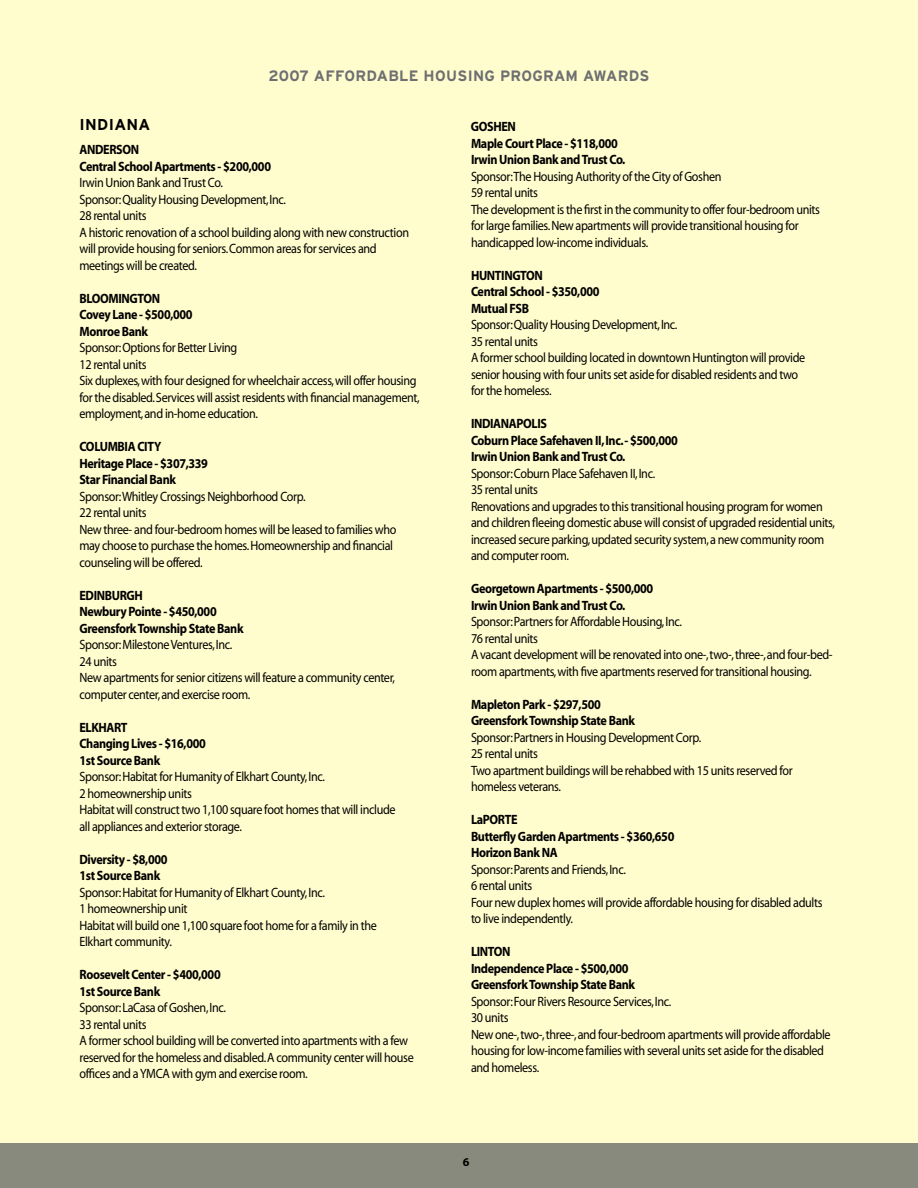
<style>
.page{position:relative;width:918px;height:1188px;background:#fffccd}
.page>*{position:absolute;margin:0;border:0;box-sizing:border-box;transform-origin:0 0}
.t1{font:700 15.75px "Interstate";letter-spacing:.02em;color:#000}
.t2{font:700 15px "Interstate";letter-spacing:.01em;color:#6d6f71}
.t3{font:13.5px/16.5px "Myriad";letter-spacing:-.03em;color:#000;scale:.9 1}
.t4{font:700 13.5px/16.5px "Myriad";letter-spacing:-.03em;color:#000;scale:.9 1}
.t5{font:700 12px "Myriad";color:#000}
</style>
<div class="page">
<div style="left:0;top:1143px;width:918px;height:45px;background:#898a7e"></div>
<p class="t2" style="left:269px;top:68px;width:68px">2007 AFFORDABLE</p>
<p class="t2" style="left:424px;top:68px;width:23px">HOUSING</p>
<p class="t2" style="left:500px;top:68px;width:23px">PROGRAM</p>
<p class="t2" style="left:583px;top:68px;width:35px">AWARDS</p>
<p class="t1" style="left:80px;top:116px;width:72px">INDIANA</p>
<p class="t4" style="left:80px;top:142px;width:214px">ANDERSON<br>Central School Apartments - $200,000</p>
<p class="t3" style="left:80px;top:175px;width:368px">Irwin Union Bank and Trust Co.<br>Sponsor: Quality Housing Development, Inc.<br>28 rental units<br>A historic renovation of a school building along with new construction will provide housing for seniors. Common areas for services and meetings will be created.</p>
<p class="t4" style="left:80px;top:291px;width:127px">BLOOMINGTON<br>Covey Lane - $500,000<br>Monroe Bank</p>
<p class="t3" style="left:80px;top:340px;width:379px">Sponsor: Options for Better Living<br>12 rental units<br>Six duplexes, with four designed for wheelchair access, will offer housing for the disabled. Services will assist residents with financial management, employment, and in-home education.</p>
<p class="t4" style="left:80px;top:439px;width:144px">COLUMBIA CITY<br>Heritage Place - $307,339<br>Star Financial Bank</p>
<p class="t3" style="left:80px;top:489px;width:354px">Sponsor:Whitley Crossings Neighborhood Corp.<br>22 rental units<br>New three- and four-bedroom homes will be leased to families who may choose to purchase the homes. Homeownership and financial counseling will be offered.</p>
<p class="t4" style="left:80px;top:588px;width:184px">EDINBURGH<br>Newbury Pointe - $450,000<br>Greensfork Township State Bank</p>
<p class="t3" style="left:80px;top:637px;width:352px">Sponsor: Milestone Ventures, Inc.<br>24 units<br>New apartments for senior citizens will feature a community center, computer center, and exercise room.</p>
<p class="t4" style="left:80px;top:720px;width:142px">ELKHART<br>Changing Lives - $16,000<br>1st Source Bank</p>
<p class="t3" style="left:80px;top:769px;width:353px">Sponsor: Habitat for Humanity of Elkhart County, Inc.<br>2 homeownership units<br>Habitat will construct two 1,100 square foot homes that will include all appliances and exterior storage.</p>
<p class="t4" style="left:80px;top:852px;width:99px">Diversity - $8,000<br>1st Source Bank</p>
<p class="t3" style="left:80px;top:885px;width:332px">Sponsor: Habitat for Humanity of Elkhart County, Inc.<br>1 homeownership unit<br>Habitat will build one 1,100 square foot home for a family in the Elkhart community.</p>
<p class="t4" style="left:80px;top:967px;width:158px">Roosevelt Center - $400,000<br>1st Source Bank</p>
<p class="t3" style="left:80px;top:1000px;width:373px">Sponsor: LaCasa of Goshen, Inc.<br>33 rental units<br>A former school building will be converted into apartments with a few reserved for the homeless and disabled. A community center will house offices and a YMCA with gym and exercise room.</p>
<p class="t4" style="left:471px;top:119px;width:173px">Goshen<br>Maple Court Place - $118,000<br>Irwin Union Bank and Trust Co.</p>
<p class="t3" style="left:471px;top:169px;width:389px">Sponsor:The Housing Authority of the City of Goshen<br>59 rental units<br>The development is the first in the community to offer four-bedroom units for large families. New apartments will provide transitional housing for handicapped low-income individuals.</p>
<p class="t4" style="left:471px;top:268px;width:144px">HUNTINGTON<br>Central School - $350,000<br>Mutual FSB</p>
<p class="t3" style="left:471px;top:317px;width:373px">Sponsor: Quality Housing Development, Inc.<br>35 rental units<br>A former school building located in downtown Huntington will provide senior housing with four units set aside for disabled residents and two for the homeless.</p>
<p class="t4" style="left:471px;top:416px;width:231px">INDIANAPOLIS<br>Coburn Place Safehaven II, Inc. - $500,000<br>Irwin Union Bank and Trust Co.</p>
<p class="t3" style="left:471px;top:466px;width:406px">Sponsor: Coburn Place Safehaven II, Inc.<br>35 rental units<br>Renovations and upgrades to this transitional housing program for women and children fleeing domestic abuse will consist of upgraded residential units, increased secure parking, updated security system, a new community room and computer room.</p>
<p class="t4" style="left:471px;top:581px;width:204px">Georgetown Apartments - $500,000<br>Irwin Union Bank and Trust Co.</p>
<p class="t3" style="left:471px;top:614px;width:403px">Sponsor: Partners for Affordable Housing, Inc.<br>76 rental units<br>A vacant development will be renovated into one-, two-, three-, and four-bed&shy;room apartments, with five apartments reserved for transitional housing.</p>
<p class="t4" style="left:471px;top:697px;width:184px">Mapleton Park - $297,500<br>Greensfork Township State Bank</p>
<p class="t3" style="left:471px;top:730px;width:359px">Sponsor: Partners in Housing Development Corp.<br>25 rental units<br>Two apartment buildings will be rehabbed with 15 units reserved for homeless veterans.</p>
<p class="t4" style="left:471px;top:812px;width:228px">LaPORTE<br>Butterfly Garden Apartments - $360,650<br>Horizon Bank NA</p>
<p class="t3" style="left:471px;top:862px;width:392px">Sponsor: Parents and Friends, Inc.<br>6 rental units<br>Four new duplex homes will provide affordable housing for disabled adults to live independently.</p>
<p class="t4" style="left:471px;top:944px;width:184px">LINTON<br>Independence Place - $500,000<br>Greensfork Township State Bank</p>
<p class="t3" style="left:471px;top:994px;width:401px">Sponsor: Four Rivers Resource Services, Inc.<br>30 units<br>New one-, two-, three-, and four-bedroom apartments will provide affordable housing for low-income families with several units set aside for the disabled and homeless.</p>
<p class="t5" style="left:463px;top:1156px;width:8px">6</p>
</div>
